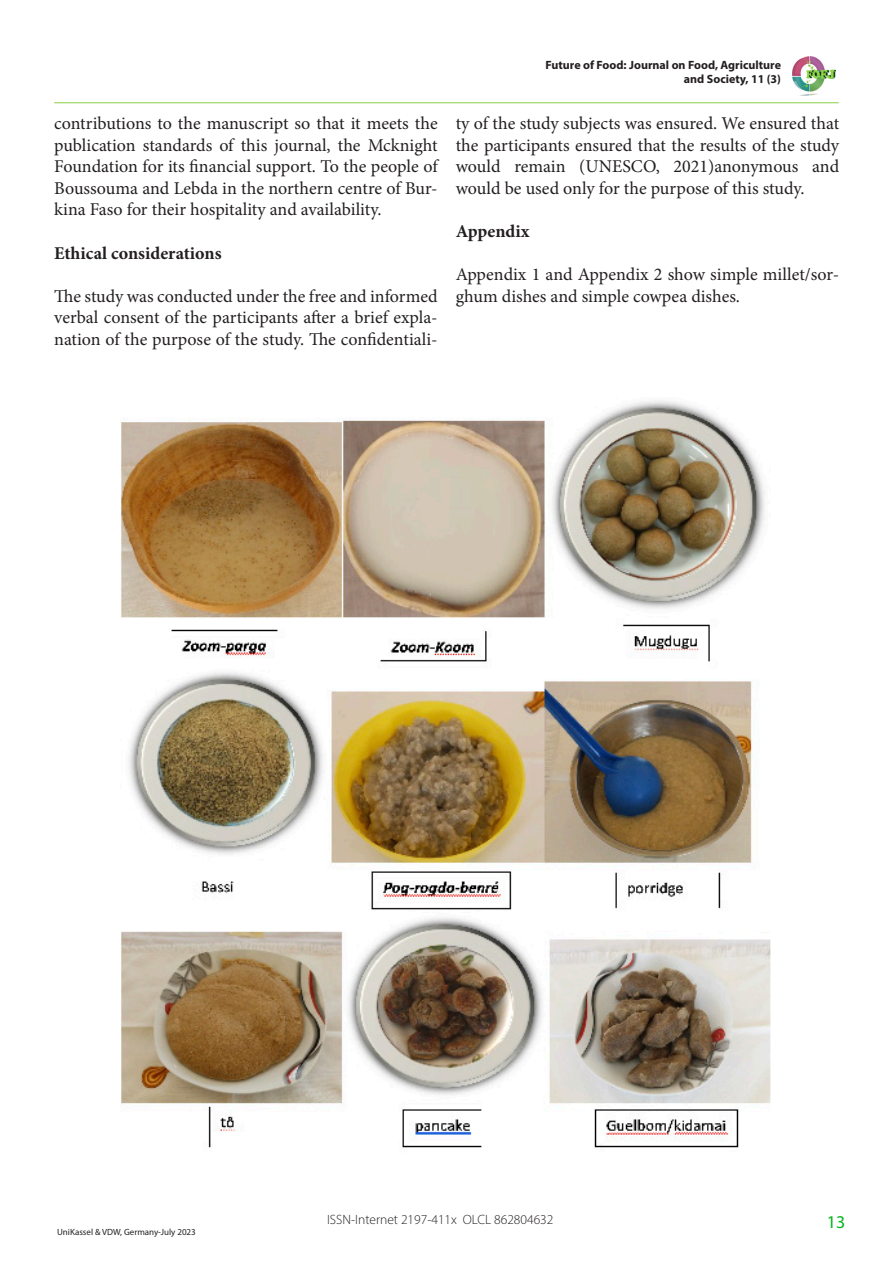
<style>
.page{position:relative;width:893px;height:1263px;background:#fff}
.page>*{position:absolute;margin:0;border:0;box-sizing:border-box;transform-origin:0 0}
.t1{font:18px/21.6px "Minion Pro";color:#231f20;text-align:justify}
.t2{font:700 18px "Minion Pro";color:#231f20}
.t3{font:18px "Myriad Pro";color:#00b51a}
.t4{font:300 13.5px "Myriad Pro";color:#231f20}
.t5{font:700 12px/14.4px "Myriad Pro";color:#231f20;text-align:right}
.t6{font:9px "Myriad Pro";color:#231f20}
</style>
<div class="page">
<hr style="left:55px;top:102px;width:783px;height:1px;background:#92d050">
<img style="left:792px;top:56px;width:44px;height:39px">
<img style="left:120px;top:400px;width:651px;height:748px">
<p class="t1" style="left:54px;top:112px;width:385px">contributions to the manuscript so that it meets the publication standards of this journal, the Mcknight Foundation for its financial support. To the people of Boussouma and Lebda in the northern centre of Bur&shy;kina Faso for their hospitality and availability.</p>
<p class="t2" style="left:54px;top:240px;width:169px">Ethical considerations</p>
<p class="t1" style="left:54px;top:285px;width:385px">The study was conducted under the free and informed verbal consent of the participants after a brief expla&shy;nation of the purpose of the study. The confidentiali-</p>
<p class="t5" style="left:545px;top:57px;width:237px">Future of Food: Journal on Food, Agriculture and Society, 11 (3)</p>
<p class="t1" style="left:456px;top:112px;width:385px">ty of the study subjects was ensured. We ensured that the participants ensured that the results of the study would remain (UNESCO, 2021)anonymous and would be used only for the purpose of this study.</p>
<p class="t2" style="left:456px;top:219px;width:75px">Appendix</p>
<p class="t1" style="left:456px;top:264px;width:385px">Appendix 1 and Appendix 2 show simple millet/sor&shy;ghum dishes and simple cowpea dishes.</p>
<p class="t6" style="left:57px;top:1226px;width:140px">UniKassel &amp; VDW, Germany-July 2023</p>
<p class="t4" style="left:327px;top:1211px;width:228px">ISSN-Internet 2197-411x OLCL 862804632</p>
<p class="t3" style="left:827px;top:1211px;width:20px">13</p>
</div>
